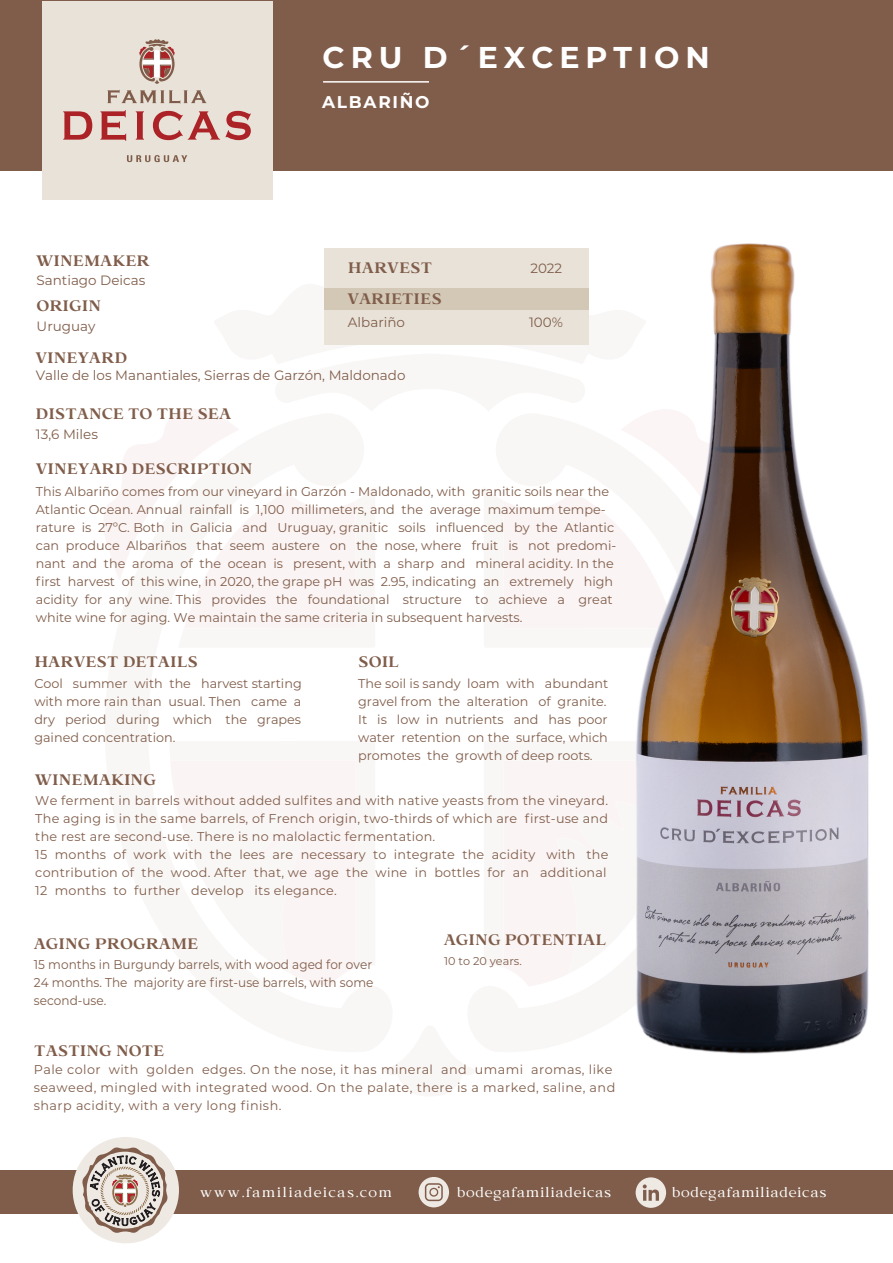
<style>
.page{position:relative;width:893px;height:1263px;background:#fff}
.page>*{position:absolute;margin:0;border:0;box-sizing:border-box;transform-origin:0 0}
.t1{font:700 30px "Montserrat";letter-spacing:.2em;color:#fff}
.t2{font:700 16.95px "Montserrat";letter-spacing:.1em;color:#fff}
.t3{font:700 15px "Bosca";color:#805d4a}
.t4{font:13.5px "Montserrat";color:#805d4a}
.t5{font:13.5px "Bosca";letter-spacing:.05em;color:#fff}
.t6{font:13.5px "Bosca";letter-spacing:.1em;color:#fff}
.t7{font:12.75px/18px "Montserrat";color:#805d4a}
.t8{font:12.75px/18px "Montserrat";letter-spacing:.02em;color:#805d4a}
.t9{font:12.75px/18px "Montserrat";letter-spacing:.035em;color:#805d4a}
.t10{font:12.75px/18px "Montserrat";color:#805d4a;text-align:justify;scale:.95 1}
.t11{font:11.25px "Montserrat";color:#805d4a}
</style>
<div class="page">
<div style="left:504px;top:761px;width:111px;height:225px;background:#fbf4f4"></div>
<svg style="left:171px;top:761px;width:184px;height:225px"></svg>
<svg style="left:104px;top:410px;width:511px;height:218px"></svg>
<div style="left:0;top:0;width:893px;height:170px;background:#805d4a"></div>
<div style="left:42px;top:2px;width:230px;height:198px;background:#e8e2d8"></div>
<svg style="left:139px;top:39px;width:36px;height:45px"></svg>
<svg style="left:107px;top:90px;width:100px;height:14px"></svg>
<svg style="left:63px;top:111px;width:29px;height:29px"></svg>
<svg style="left:100px;top:110px;width:26px;height:31px"></svg>
<svg style="left:136px;top:111px;width:8px;height:29px"></svg>
<svg style="left:153px;top:111px;width:98px;height:29px"></svg>
<svg style="left:127px;top:155px;width:60px;height:7px"></svg>
<hr style="left:323px;top:81px;width:106px;height:2px;background:#fff">
<div style="left:0;top:1170px;width:893px;height:44px;background:#805d4a"></div>
<div style="left:73px;top:1137px;width:106px;height:106px;background:#efe9e4;border-radius:50%"></div>
<svg style="left:82px;top:1139px;width:86px;height:94px"></svg>
<div style="left:419px;top:1177px;width:30px;height:30px;background:#efe9e4;border-radius:50%"></div>
<svg style="left:425px;top:1183px;width:18px;height:18px"></svg>
<div style="left:636px;top:1177px;width:30px;height:31px;background:#efe9e4;border-radius:50%"></div>
<svg style="left:643px;top:1184px;width:16px;height:17px"></svg>
<div style="left:324px;top:248px;width:265px;height:97px;background:#e8e2d8"></div>
<div style="left:324px;top:288px;width:265px;height:22px;background:#d3c8b6"></div>
<img style="left:615px;top:243px;width:254px;height:811px">
<h1 class="t1" style="left:323px;top:36px;width:389px">CRU D´EXCEPTION</h1>
<p class="t3" style="left:36px;top:252px;width:115px">WINEMAKER</p>
<p class="t4" style="left:36px;top:271px;width:110px">Santiago Deicas</p>
<p class="t3" style="left:36px;top:297px;width:66px">ORIGIN</p>
<p class="t4" style="left:37px;top:317px;width:60px">Uruguay</p>
<h2 class="t2" style="left:322px;top:89px;width:109px">ALBARIÑO</h2>
<p class="t3" style="left:348px;top:259px;width:86px">HARVEST</p>
<p class="t3" style="left:347px;top:290px;width:96px">VARIETIES</p>
<p class="t4" style="left:530px;top:259px;width:33px">2022</p>
<p class="t4" style="left:348px;top:313px;width:59px">Albariño</p>
<p class="t4" style="left:529px;top:313px;width:35px">100%</p>
<p class="t3" style="left:35px;top:349px;width:93px">VINEYARD</p>
<p class="t4" style="left:36px;top:366px;width:371px">Valle de los Manantiales, Sierras de Garzón, Maldonado</p>
<p class="t3" style="left:36px;top:405px;width:197px">DISTANCE TO THE SEA</p>
<p class="t4" style="left:36px;top:424px;width:64px">13,6 Miles</p>
<p class="t3" style="left:36px;top:460px;width:218px">VINEYARD DESCRIPTION</p>
<p class="t7" style="left:36px;top:482px;width:582px">This Albariño comes from our vineyard in Garzón - Maldonado, with granitic soils near the Atlantic Ocean. Annual rainfall is 1,100 millimeters, and the average maximum tempe&shy;rature is 27ºC. Both in Galicia and Uruguay, granitic soils influenced by the Atlantic can produce Albariños that seem austere on the nose, where fruit is not predomi&shy;nant and the aroma of the ocean is present, with a sharp and mineral acidity. In the first harvest of this wine, in 2020, the grape pH was 2.95, indicating an extremely high acidity for any wine. This provides the foundational structure to achieve a great white wine for aging. We maintain the same criteria in subsequent harvests.</p>
<p class="t3" style="left:34px;top:653px;width:165px">HARVEST DETAILS</p>
<p class="t3" style="left:358px;top:653px;width:42px">SOIL</p>
<p class="t7" style="left:34px;top:674px;width:269px;text-align:justify">Cool summer with the harvest starting with more rain than usual. Then came a dry period during which the grapes gained concentration.</p>
<p class="t7" style="left:358px;top:674px;width:252px">The soil is sandy loam with abundant gravel from the alteration of granite.<br>It is low in nutrients and has poor water retention on the surface, which promotes the growth of deep roots.</p>
<p class="t3" style="left:35px;top:771px;width:123px">WINEMAKING</p>
<p class="t8" style="left:35px;top:791px;width:575px">We ferment in barrels without added sulfites and with native yeasts from the vineyard.<br>The aging is in the same barrels, of French origin, two-thirds of which are first-use and the rest are second-use. There is no malolactic fermentation.<br>15 months of work with the lees are necessary to integrate the acidity with the contribution of the wood. After that, we age the wine in bottles for an additional 12 months to further develop its elegance.</p>
<p class="t3" style="left:34px;top:935px;width:166px">AGING PROGRAME</p>
<p class="t10" style="left:34px;top:955px;width:359px">15 months in Burgundy barrels, with wood aged for over 24 months. The majority are first-use barrels, with some second-use.</p>
<p class="t3" style="left:34px;top:1042px;width:132px">TASTING NOTE</p>
<p class="t3" style="left:444px;top:931px;width:164px">AGING POTENTIAL</p>
<p class="t11" style="left:444px;top:953px;width:79px">10 to 20 years.</p>
<p class="t9" style="left:34px;top:1060px;width:583px">Pale color with golden edges. On the nose, it has mineral and umami aromas, like seaweed, mingled with integrated wood. On the palate, there is a marked, saline, and sharp acidity, with a very long finish.</p>
<p class="t6" style="left:200px;top:1184px;width:194px">www.familiadeicas.com</p>
<p class="t5" style="left:457px;top:1184px;width:156px">bodegafamiliadeicas</p>
<p class="t5" style="left:672px;top:1184px;width:156px">bodegafamiliadeicas</p>
</div>
